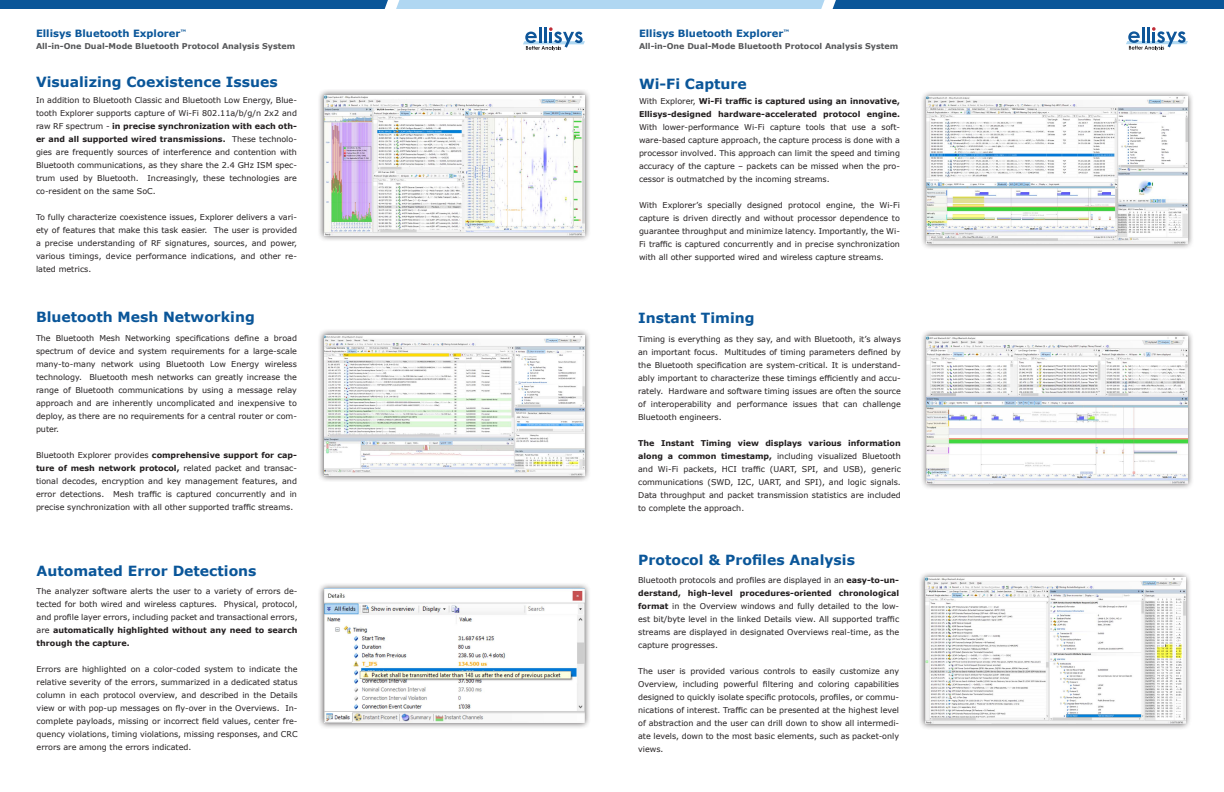
<style>
.page{position:relative;width:1224px;height:792px;background:#fff}
.page>*{position:absolute;margin:0;border:0;box-sizing:border-box;transform-origin:0 0}
.t1{font:700 14px "Verdana";color:#0a5699}
.t2{font:700 10px "Verdana";color:#0a5699}
.t3{font:8px/13px "Verdana";color:#231f20;text-align:justify}
.t4{font:700 8px "Verdana";color:#57585a}
.s1{font-weight:700}
</style>
<div class="page">
<div style="left:0;top:0;width:388px;height:9px;background:#0a5699"></div>
<div style="left:396px;top:0;width:429px;height:9px;background:#b0d7f2"></div>
<div style="left:833px;top:0;width:391px;height:9px;background:#0a5699"></div>
<svg style="left:523px;top:27px;width:62px;height:24px"></svg>
<div style="left:317px;top:89px;width:274px;height:153px;background:#231f20;opacity:.75"></div>
<img style="left:324px;top:95px;width:261px;height:140px">
<div style="left:317px;top:329px;width:274px;height:153px;background:#231f20;opacity:.75"></div>
<img style="left:324px;top:335px;width:261px;height:141px">
<div style="left:317px;top:582px;width:274px;height:147px;background:#231f20;opacity:.75"></div>
<img style="left:324px;top:589px;width:261px;height:134px">
<div style="left:919px;top:571px;width:273px;height:159px;background:#231f20;opacity:.75"></div>
<img style="left:925px;top:577px;width:260px;height:147px">
<svg style="left:1126px;top:27px;width:62px;height:24px"></svg>
<div style="left:920px;top:90px;width:274px;height:159px;background:#231f20;opacity:.75"></div>
<img style="left:926px;top:97px;width:261px;height:146px">
<div style="left:920px;top:330px;width:274px;height:159px;background:#231f20;opacity:.75"></div>
<img style="left:926px;top:336px;width:261px;height:147px">
<p class="t2" style="left:36px;top:26px;width:152px">Ellisys Bluetooth Explorer<sup>™</sup></p>
<p class="t4" style="left:36px;top:40px;width:261px">All-in-One Dual-Mode Bluetooth Protocol Analysis System</p>
<p class="t2" style="left:639px;top:26px;width:152px">Ellisys Bluetooth Explorer<sup>™</sup></p>
<p class="t4" style="left:639px;top:40px;width:261px">All-in-One Dual-Mode Bluetooth Protocol Analysis System</p>
<p class="t1" style="left:36px;top:72px;width:243px">Visualizing Coexistence Issues</p>
<p class="t1" style="left:639px;top:74px;width:109px">Wi-Fi Capture</p>
<p class="t3" style="left:36px;top:93px;width:263px">In addition to Bluetooth Classic and Bluetooth Low Energy, Blue&shy;tooth Explorer supports capture of Wi-Fi 802.11a/b/g/n 2x2 and raw RF spectrum - <span class="s1">in precise synchronization with each oth&shy;er and all supported wired transmissions.</span> These technolo&shy;gies are frequently sources of interference and contention with Bluetooth communications, as they share the 2.4 GHz ISM spec&shy;trum used by Bluetooth. Increasingly, these technologies are co-resident on the same SoC.</p>
<p class="t3" style="left:36px;top:210px;width:263px">To fully characterize coexistence issues, Explorer delivers a vari&shy;ety of features that make this task easier. The user is provided a precise understanding of RF signatures, sources, and power, various timings, device performance indications, and other re&shy;lated metrics.</p>
<p class="t3" style="left:639px;top:95px;width:263px">With Explorer, <span class="s1">Wi-Fi traffic is captured using an innovative, Ellisys-designed hardware-accelerated protocol engine.<br></span>With lower-performance Wi-Fi capture tools that use a soft&shy;ware-based capture approach, the capture process is done with a processor involved. This approach can limit the speed and timing accuracy of the capture – packets can be missed when the pro&shy;cessor is outmatched by the incoming streams.</p>
<p class="t3" style="left:639px;top:199px;width:263px">With Explorer’s specially designed protocol engine, the Wi-Fi capture is driven directly and without processor dependence to guarantee throughput and minimize latency. Importantly, the Wi-Fi traffic is captured concurrently and in precise synchronization with all other supported wired and wireless capture streams.</p>
<p class="t1" style="left:36px;top:306px;width:220px">Bluetooth Mesh Networking</p>
<p class="t1" style="left:638px;top:308px;width:118px">Instant Timing</p>
<p class="t3" style="left:36px;top:332px;width:263px">The Bluetooth Mesh Networking specifications define a broad spectrum of device and system requirements for a large-scale many-to-many network using Bluetooth Low Energy wireless technology. Bluetooth mesh networks can greatly increase the range of Bluetooth communications by using a message relay approach and are inherently uncomplicated and inexpensive to deploy, as there are no requirements for a central router or com&shy;puter.</p>
<p class="t3" style="left:36px;top:449px;width:263px">Bluetooth Explorer provides <span class="s1">comprehensive support for cap&shy;ture of mesh network protocol,</span> related packet and transac&shy;tional decodes, encryption and key management features, and error detections. Mesh traffic is captured concurrently and in precise synchronization with all other supported traffic streams.</p>
<p class="t3" style="left:638px;top:333px;width:264px">Timing is everything as they say, and with Bluetooth, it’s always an important focus. Multitudes of timing parameters defined by the Bluetooth specification are system-critical. It is understand&shy;ably important to characterize these timings efficiently and accu&shy;rately. Hardware and software timing issues are often the source of interoperability and performance issues that can challenge Bluetooth engineers.</p>
<p class="t3" style="left:638px;top:437px;width:264px"><span class="s1">The Instant Timing view displays various information along a common timestamp,</span> including visualized Bluetooth and Wi-Fi packets, HCI traffic (UART, SPI, and USB), generic communications (SWD, I2C, UART, and SPI), and logic signals.<br>Data throughput and packet transmission statistics are included to complete the approach.</p>
<p class="t1" style="left:37px;top:561px;width:221px">Automated Error Detections</p>
<p class="t3" style="left:37px;top:585px;width:263px">The analyzer software alerts the user to a variety of errors de&shy;tected for both wired and wireless captures. Physical, protocol, and profile layer errors, including packet and transactional errors, are <span class="s1">automatically highlighted without any need to search through the capture.</span></p>
<p class="t3" style="left:37px;top:663px;width:263px">Errors are highlighted on a color-coded system to indicate the relative severity of the errors, summarized in a dedicated status column in each protocol overview, and described in the Details view or with pop-up messages on fly-over in the Overviews. In&shy;complete payloads, missing or incorrect field values, center fre&shy;quency violations, timing violations, missing responses, and CRC errors are among the errors indicated.</p>
<p class="t1" style="left:638px;top:550px;width:218px">Protocol &amp; Profiles Analysis</p>
<p class="t3" style="left:638px;top:574px;width:263px">Bluetooth protocols and profiles are displayed in an <span class="s1">easy-to-un&shy;derstand, high-level procedures-oriented chronological format</span> in the Overview windows and fully detailed to the low&shy;est bit/byte level in the linked Details view. All supported traffic streams are displayed in designated Overviews real-time, as the capture progresses.</p>
<p class="t3" style="left:638px;top:665px;width:263px">The user is provided various controls to easily customize any Overview, including powerful filtering and coloring capabilities designed to quickly isolate specific protocols, profiles, or commu&shy;nications of interest. Traffic can be presented at the highest level of abstraction and the user can drill down to show all intermedi&shy;ate levels, down to the most basic elements, such as packet-only views.</p>
</div>
